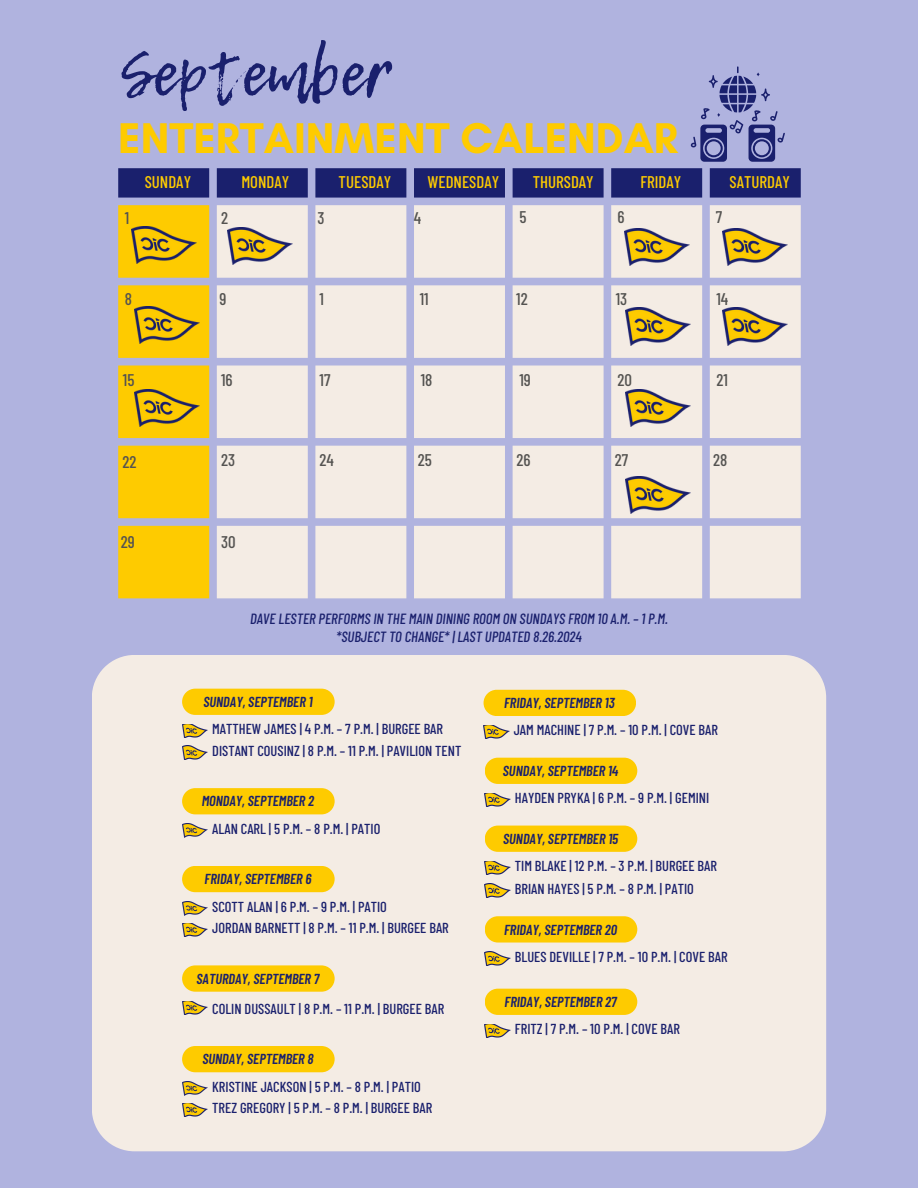
<style>
.page{position:relative;width:918px;height:1188px;background:#b0b3df}
.page>*{position:absolute;margin:0;border:0;box-sizing:border-box;transform-origin:0 0}
.t1{font:62.7px "Lemon Tuesday";color:#1a206d}
.t2{font:700 43.8px "Glacial Indifference";color:#fecb00}
.t3{font:500 16.8px "Barlow Condensed";color:#fecb00}
.t4{font:500 16.8px "Barlow Condensed";color:#545351}
.t5{font:italic 500 14.85px "Barlow Condensed";color:#1a206d}
.t6{font:500 14.4px "Barlow Condensed";color:#1a206d}
.t7{font:italic 600 14.4px "Barlow Condensed";color:#1a206d}
</style>
<div class="page">
<svg style="left:118px;top:168px;width:683px;height:30px;background:#272c76"></svg>
<svg style="left:118px;top:205px;width:91px;height:394px;background:#f5c818"></svg>
<svg style="left:217px;top:205px;width:584px;height:394px;background:#e9e3e3"></svg>
<svg style="left:691px;top:66px;width:94px;height:96px"></svg>
<div style="left:92px;top:655px;width:734px;height:496px;background:#f4ece4"></div>
<div style="left:182px;top:689px;width:153px;height:26px;background:#fecb00;border-radius:13px"></div>
<img style="left:182px;top:724px;width:26px;height:14px">
<img style="left:182px;top:746px;width:26px;height:13px">
<img style="left:131px;top:226px;width:66px;height:37px">
<div style="left:182px;top:788px;width:153px;height:26px;background:#fecb00;border-radius:13px"></div>
<img style="left:182px;top:824px;width:26px;height:13px">
<div style="left:182px;top:866px;width:153px;height:26px;background:#fecb00;border-radius:13px"></div>
<img style="left:182px;top:902px;width:26px;height:13px">
<img style="left:182px;top:923px;width:26px;height:14px">
<div style="left:182px;top:965px;width:153px;height:27px;background:#fecb00;border-radius:13px"></div>
<img style="left:182px;top:1001px;width:26px;height:14px">
<div style="left:182px;top:1046px;width:153px;height:26px;background:#fecb00;border-radius:13px"></div>
<img style="left:182px;top:1082px;width:26px;height:13px">
<img style="left:182px;top:1103px;width:26px;height:14px">
<div style="left:484px;top:690px;width:152px;height:26px;background:#fecb00;border-radius:13px"></div>
<img style="left:484px;top:725px;width:25px;height:14px">
<div style="left:485px;top:826px;width:152px;height:26px;background:#fecb00;border-radius:13px"></div>
<img style="left:485px;top:861px;width:26px;height:14px">
<img style="left:485px;top:884px;width:26px;height:13px">
<div style="left:485px;top:916px;width:152px;height:27px;background:#fecb00;border-radius:13px"></div>
<img style="left:485px;top:952px;width:26px;height:13px">
<div style="left:485px;top:989px;width:152px;height:26px;background:#fecb00;border-radius:13px"></div>
<img style="left:485px;top:1024px;width:26px;height:14px">
<img style="left:228px;top:227px;width:65px;height:37px">
<img style="left:624px;top:228px;width:65px;height:37px">
<img style="left:723px;top:228px;width:65px;height:37px">
<img style="left:134px;top:306px;width:65px;height:37px">
<img style="left:626px;top:308px;width:65px;height:37px">
<img style="left:134px;top:390px;width:65px;height:37px">
<img style="left:626px;top:389px;width:65px;height:37px">
<img style="left:626px;top:476px;width:65px;height:37px">
<div style="left:485px;top:758px;width:152px;height:26px;background:#fecb00;border-radius:13px"></div>
<img style="left:485px;top:793px;width:26px;height:14px">
<img style="left:723px;top:308px;width:65px;height:37px">
<h3 class="t1" style="left:121px;top:27px;width:273px">September</h3>
<h3 class="t2" style="left:118px;top:112px;width:561px">ENTERTAINMENT CALENDAR</h3>
<h1 class="t3" style="left:145px;top:171px;width:48px">SUNDAY</h1>
<p class="t3" style="left:241px;top:171px;width:49px">MONDAY</p>
<h2 class="t3" style="left:339px;top:171px;width:54px">TUESDAY</h2>
<h3 class="t3" style="left:428px;top:171px;width:73px">WEDNESDAY</h3>
<h3 class="t3" style="left:533px;top:171px;width:62px">THURSDAY</h3>
<h3 class="t3" style="left:640px;top:171px;width:42px">FRIDAY</h3>
<p class="t3" style="left:729px;top:171px;width:62px">SATURDAY</p>
<p class="t4" style="left:125px;top:207px;width:6px">1</p>
<p class="t4" style="left:221px;top:207px;width:8px">2</p>
<p class="t4" style="left:318px;top:207px;width:9px">3</p>
<p class="t4" style="left:414px;top:207px;width:9px">4</p>
<p class="t4" style="left:519px;top:206px;width:9px">5</p>
<p class="t4" style="left:618px;top:206px;width:9px">6</p>
<p class="t4" style="left:716px;top:206px;width:8px">7</p>
<p class="t4" style="left:125px;top:288px;width:9px">8</p>
<p class="t4" style="left:219px;top:288px;width:8px">9</p>
<p class="t4" style="left:320px;top:288px;width:6px">1</p>
<p class="t4" style="left:420px;top:288px;width:10px">11</p>
<p class="t4" style="left:516px;top:288px;width:13px">12</p>
<p class="t4" style="left:616px;top:288px;width:13px">13</p>
<p class="t4" style="left:716px;top:288px;width:13px">14</p>
<p class="t4" style="left:123px;top:369px;width:13px">15</p>
<p class="t4" style="left:221px;top:369px;width:13px">16</p>
<p class="t4" style="left:320px;top:369px;width:12px">17</p>
<p class="t4" style="left:421px;top:369px;width:13px">18</p>
<p class="t4" style="left:519px;top:369px;width:13px">19</p>
<p class="t4" style="left:618px;top:369px;width:16px">20</p>
<p class="t4" style="left:716px;top:369px;width:13px">21</p>
<p class="t4" style="left:122px;top:451px;width:15px">22</p>
<p class="t4" style="left:221px;top:449px;width:16px">23</p>
<p class="t4" style="left:320px;top:449px;width:16px">24</p>
<p class="t4" style="left:418px;top:449px;width:16px">25</p>
<p class="t4" style="left:516px;top:449px;width:16px">26</p>
<p class="t4" style="left:615px;top:449px;width:15px">27</p>
<p class="t4" style="left:713px;top:449px;width:16px">28</p>
<p class="t4" style="left:121px;top:531px;width:15px">29</p>
<p class="t4" style="left:221px;top:531px;width:16px">30</p>
<h3 class="t5" style="left:250px;top:609px;width:419px">DAVE LESTER PERFORMS IN THE MAIN DINING ROOM ON SUNDAYS FROM 10 A.M. – 1 P.M.</h3>
<p class="t5" style="left:336px;top:628px;width:247px">*SUBJECT TO CHANGE* | LAST UPDATED 8.26.2024</p>
<p class="t7" style="left:203px;top:693px;width:111px">SUNDAY, SEPTEMBER 1</p>
<p class="t6" style="left:212px;top:720px;width:232px">MATTHEW JAMES | 4 P.M. – 7 P.M. | BURGEE BAR</p>
<p class="t6" style="left:212px;top:742px;width:251px">DISTANT COUSINZ | 8 P.M. – 11 P.M. | PAVILION TENT</p>
<p class="t7" style="left:202px;top:792px;width:114px">MONDAY, SEPTEMBER 2</p>
<p class="t6" style="left:212px;top:819px;width:170px">ALAN CARL | 5 P.M. – 8 P.M. | PATIO</p>
<p class="t7" style="left:205px;top:870px;width:108px">FRIDAY, SEPTEMBER 6</p>
<p class="t6" style="left:212px;top:897px;width:176px">SCOTT ALAN | 6 P.M. – 9 P.M. | PATIO</p>
<p class="t6" style="left:212px;top:919px;width:238px">JORDAN BARNETT | 8 P.M. – 11 P.M. | BURGEE BAR</p>
<p class="t7" style="left:197px;top:969px;width:124px">SATURDAY, SEPTEMBER 7</p>
<p class="t6" style="left:212px;top:999px;width:234px">COLIN DUSSAULT | 8 P.M. – 11 P.M. | BURGEE BAR</p>
<p class="t7" style="left:202px;top:1050px;width:113px">SUNDAY, SEPTEMBER 8</p>
<p class="t6" style="left:212px;top:1077px;width:210px">KRISTINE JACKSON | 5 P.M. – 8 P.M. | PATIO</p>
<p class="t6" style="left:212px;top:1099px;width:222px">TREZ GREGORY | 5 P.M. – 8 P.M. | BURGEE BAR</p>
<p class="t7" style="left:504px;top:694px;width:112px">FRIDAY, SEPTEMBER 13</p>
<p class="t6" style="left:514px;top:721px;width:206px">JAM MACHINE | 7 P.M. – 10 P.M. | COVE BAR</p>
<p class="t7" style="left:503px;top:762px;width:117px">SUNDAY, SEPTEMBER 14</p>
<p class="t6" style="left:515px;top:789px;width:196px">HAYDEN PRYKA | 6 P.M. – 9 P.M. | GEMINI</p>
<p class="t7" style="left:503px;top:829px;width:117px">SUNDAY, SEPTEMBER 15</p>
<p class="t6" style="left:515px;top:857px;width:204px">TIM BLAKE | 12 P.M. – 3 P.M. | BURGEE BAR</p>
<p class="t6" style="left:515px;top:880px;width:181px">BRIAN HAYES | 5 P.M. – 8 P.M. | PATIO</p>
<p class="t7" style="left:504px;top:920px;width:115px">FRIDAY, SEPTEMBER 20</p>
<p class="t6" style="left:515px;top:947px;width:214px">BLUES DEVILLE | 7 P.M. – 10 P.M. | COVE BAR</p>
<p class="t7" style="left:505px;top:993px;width:114px">FRIDAY, SEPTEMBER 27</p>
<p class="t6" style="left:515px;top:1020px;width:167px">FRITZ | 7 P.M. – 10 P.M. | COVE BAR</p>
</div>
